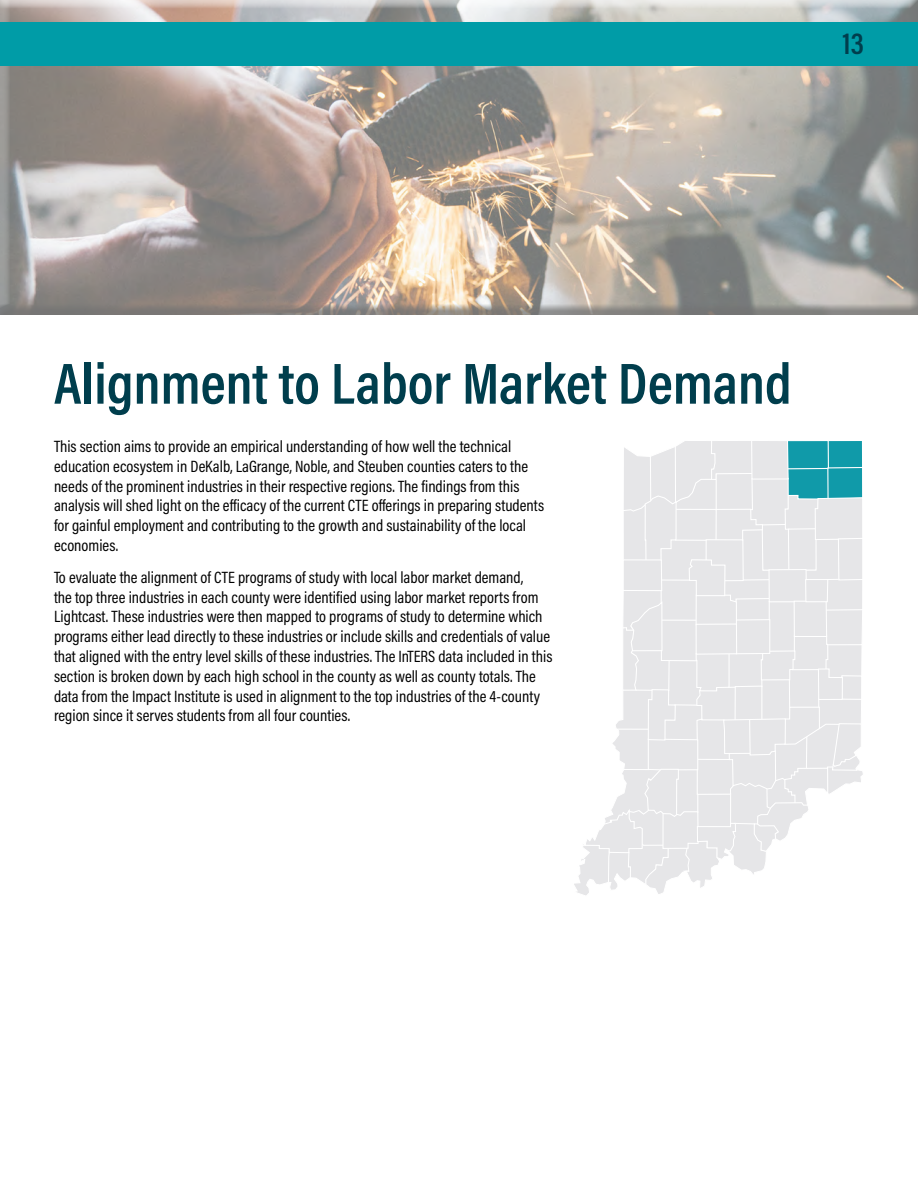
<style>
.page{position:relative;width:918px;height:1188px;background:#fff}
.page>*{position:absolute;margin:0;border:0;box-sizing:border-box;transform-origin:0 0}
.t1{font:600 58.5px "Acumin Pro Cond";color:#003e4d}
.t2{font:600 30px "Acumin Pro Cond";color:#003e4d}
.t3{font:16.5px/19.8px "Acumin Pro Cond";color:#000}
</style>
<div class="page">
<div style="left:0;top:0;width:918px;height:316px;background:#000;opacity:.75"></div>
<div style="left:0;top:22px;width:918px;height:44px;background:#009ca7"></div>
<svg style="left:574px;top:441px;width:289px;height:454px"></svg>
<h2 class="t2" style="left:843px;top:24px;width:23px">13</h2>
<h1 class="t1" style="left:54px;top:345px;width:739px">Alignment to Labor Market Demand</h1>
<p class="t3" style="left:54px;top:436px;width:492px">This section aims to provide an empirical understanding of how well the technical education ecosystem in DeKalb, LaGrange, Noble, and Steuben counties caters to the needs of the prominent industries in their respective regions. The findings from this analysis will shed light on the efficacy of the current CTE offerings in preparing students for gainful employment and contributing to the growth and sustainability of the local economies.</p>
<p class="t3" style="left:54px;top:567px;width:500px">To evaluate the alignment of CTE programs of study with local labor market demand,<br>the top three industries in each county were identified using labor market reports from Lightcast. These industries were then mapped to programs of study to determine which programs either lead directly to these industries or include skills and credentials of value that aligned with the entry level skills of these industries. The InTERS data included in this section is broken down by each high school in the county as well as county totals. The data from the Impact Institute is used in alignment to the top industries of the 4-county region since it serves students from all four counties.</p>
</div>
